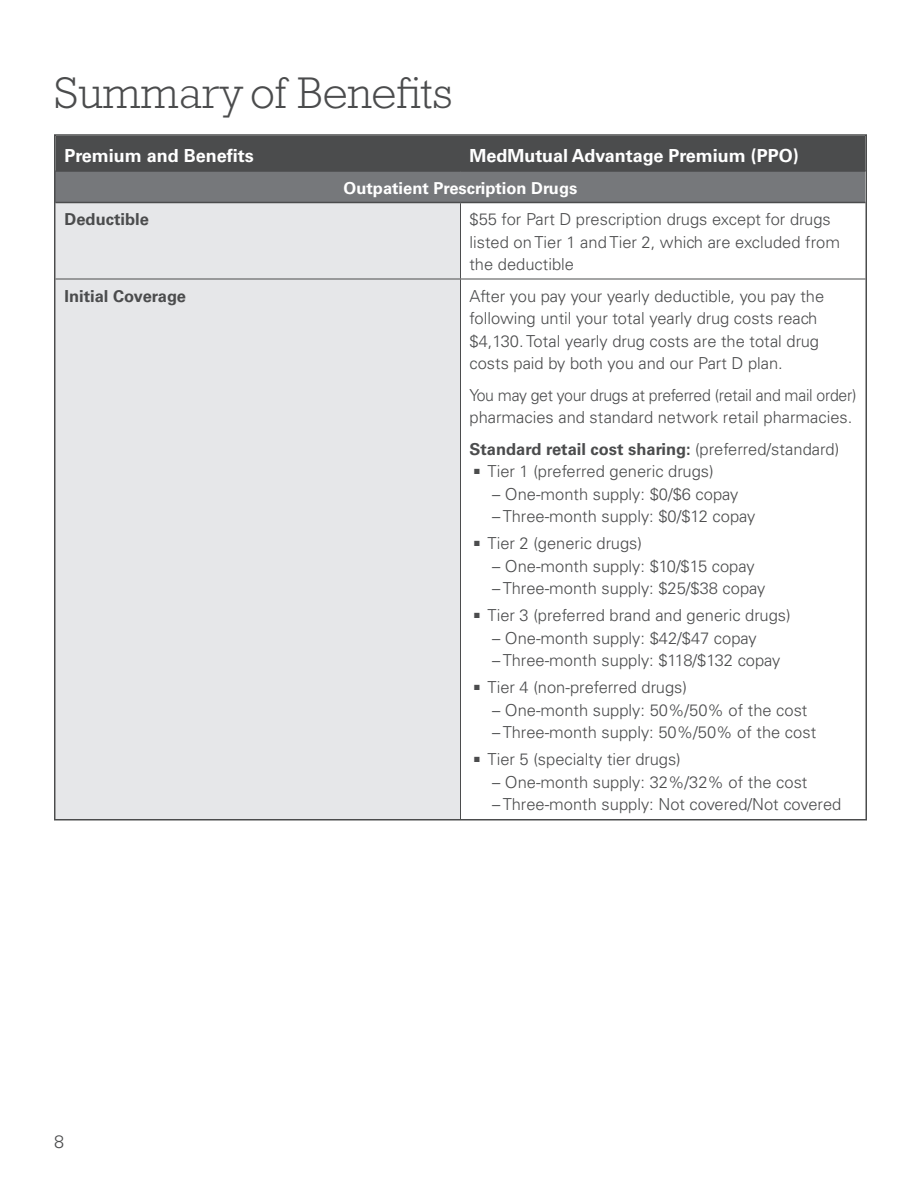
<style>
.page{position:relative;width:918px;height:1188px;background:#fff}
.page>*{position:absolute;margin:0;border:0;box-sizing:border-box;transform-origin:0 0}
.t1{font:300 45px "Rockwell Std";color:#4b4c4d}
.t2{font:700 18px "Univers LT Std";color:#fff}
.t3{font:300 18px "Univers LT Std";color:#4b4c4d}
.t4{font:300 16.5px/22.5px "Univers LT Std";color:#4b4c4d}
.t5{font:300 16.5px/22.5px "Univers LT Std";color:#4b4c4d;scale:.96 1}
.t6{font:700 16.5px "Univers LT Std";color:#4b4c4d}
.t7{font:700 16.5px "Univers LT Std";color:#fff}
.s1{font-weight:300}
</style>
<div class="page">
<div style="left:57px;top:137px;width:807px;height:33px;background:#4b4c4d"></div>
<div style="left:56px;top:171px;width:810px;height:31px;background:#76787b"></div>
<div style="left:57px;top:203px;width:403px;height:614px;background:#e6e7e9"></div>
<hr style="left:460px;top:203px;width:1px;height:76px;background:#4b4c4d">
<hr style="left:56px;top:279px;width:404px;height:1px;background:#4b4c4d">
<hr style="left:460px;top:279px;width:406px;height:1px;background:#4b4c4d">
<hr style="left:460px;top:279px;width:1px;height:540px;background:#4b4c4d">
<hr style="left:56px;top:170px;width:404px;height:2px;background:#4b4c4d">
<hr style="left:460px;top:170px;width:406px;height:2px;background:#4b4c4d">
<hr style="left:56px;top:202px;width:404px;height:1px;background:#4b4c4d">
<hr style="left:460px;top:202px;width:406px;height:1px;background:#4b4c4d">
<h1 class="t1" style="left:54px;top:67px;width:400px">Summary of Benefits</h1>
<p class="t2" style="left:64px;top:145px;width:191px">Premium and Benefits</p>
<p class="t2" style="left:470px;top:145px;width:331px">MedMutual Advantage Premium (PPO)</p>
<p class="t7" style="left:344px;top:178px;width:235px">Outpatient Prescription Drugs</p>
<p class="t6" style="left:64px;top:210px;width:86px">Deductible</p>
<p class="t4" style="left:470px;top:208px;width:372px">$55 for Part D prescription drugs except for drugs listed on Tier 1 and Tier 2, which are excluded from the deductible</p>
<p class="t6" style="left:64px;top:286px;width:123px">Initial Coverage</p>
<p class="t4" style="left:470px;top:284px;width:356px">After you pay your yearly deductible, you pay the following until your total yearly drug costs reach $4,130. Total yearly drug costs are the total drug costs paid by both you and our Part D plan.</p>
<p class="t5" style="left:470px;top:383px;width:405px">You may get your drugs at preferred (retail and mail order) pharmacies and standard network retail pharmacies.</p>
<p class="t6" style="left:470px;top:439px;width:371px">Standard retail cost sharing: <span class="s1">(preferred/standard)</span></p>
<p class="t4" style="left:474px;top:460px;width:241px">■ Tier 1 (preferred generic drugs)</p>
<p class="t4" style="left:492px;top:482px;width:248px">– One-month supply: $0/$6 copay</p>
<p class="t4" style="left:492px;top:505px;width:265px">– Three-month supply: $0/$12 copay</p>
<p class="t4" style="left:474px;top:532px;width:170px">■ Tier 2 (generic drugs)</p>
<p class="t4" style="left:492px;top:554px;width:264px">– One-month supply: $10/$15 copay</p>
<p class="t4" style="left:492px;top:577px;width:275px">– Three-month supply: $25/$38 copay</p>
<p class="t4" style="left:474px;top:604px;width:318px">■ Tier 3 (preferred brand and generic drugs)</p>
<p class="t4" style="left:492px;top:626px;width:266px">– One-month supply: $42/$47 copay</p>
<p class="t4" style="left:492px;top:649px;width:290px">– Three-month supply: $118/$132 copay</p>
<p class="t4" style="left:474px;top:676px;width:215px">■ Tier 4 (non-preferred drugs)</p>
<p class="t4" style="left:492px;top:698px;width:317px">– One-month supply: 50%/50% of the cost</p>
<p class="t4" style="left:492px;top:721px;width:326px">– Three-month supply: 50%/50% of the cost</p>
<p class="t4" style="left:474px;top:748px;width:208px">■ Tier 5 (specialty tier drugs)</p>
<p class="t4" style="left:492px;top:770px;width:317px">– One-month supply: 32%/32% of the cost</p>
<p class="t4" style="left:492px;top:793px;width:351px">– Three-month supply: Not covered/Not covered</p>
<p class="t3" style="left:54px;top:1130px;width:12px">8</p>
</div>
